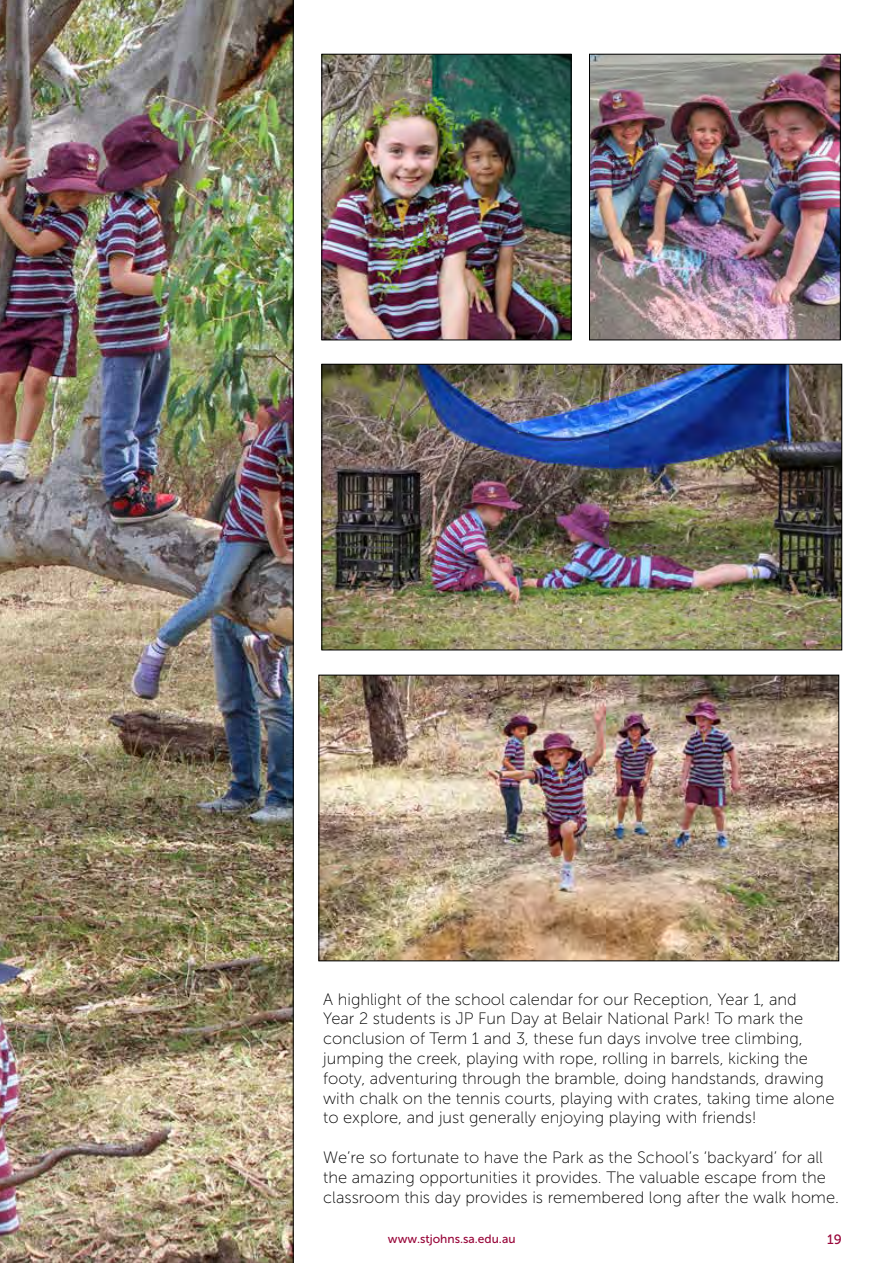
<style>
.page{position:relative;width:893px;height:1263px;background:#fff}
.page>*{position:absolute;margin:0;border:0;box-sizing:border-box;transform-origin:0 0}
.t1{font:16.5px/19.8px "Museo Sans 100";color:#000}
.t2{font:13.5px "Museo Sans 500";color:#980539}
.t3{font:12px "Museo Sans 500";color:#980539}
</style>
<div class="page">
<img style="left:0;top:0;width:293px;height:1263px">
<img style="left:324px;top:56px;width:245px;height:282px">
<div style="left:322px;top:54px;width:249px;height:286px;border:1px solid #000"></div>
<img style="left:591px;top:56px;width:247px;height:282px">
<div style="left:589px;top:54px;width:251px;height:286px;border:1px solid #000"></div>
<img style="left:324px;top:366px;width:516px;height:282px">
<div style="left:322px;top:364px;width:520px;height:286px;border:1px solid #000"></div>
<img style="left:321px;top:677px;width:516px;height:282px">
<div style="left:319px;top:675px;width:520px;height:286px;border:1px solid #000"></div>
<p class="t1" style="left:323px;top:989px;width:513px">A highlight of the school calendar for our Reception, Year 1, and<br>Year 2 students is JP Fun Day at Belair National Park! To mark the conclusion of Term 1 and 3, these fun days involve tree climbing, jumping the creek, playing with rope, rolling in barrels, kicking the footy, adventuring through the bramble, doing handstands, drawing with chalk on the tennis courts, playing with crates, taking time alone to explore, and just generally enjoying playing with friends!</p>
<p class="t1" style="left:323px;top:1147px;width:517px">We’re so fortunate to have the Park as the School’s ‘backyard’ for all the amazing opportunities it provides. The valuable escape from the classroom this day provides is remembered long after the walk home.</p>
<p class="t3" style="left:388px;top:1232px;width:129px">www.stjohns.sa.edu.au</p>
<p class="t2" style="left:827px;top:1231px;width:16px">19</p>
</div>
